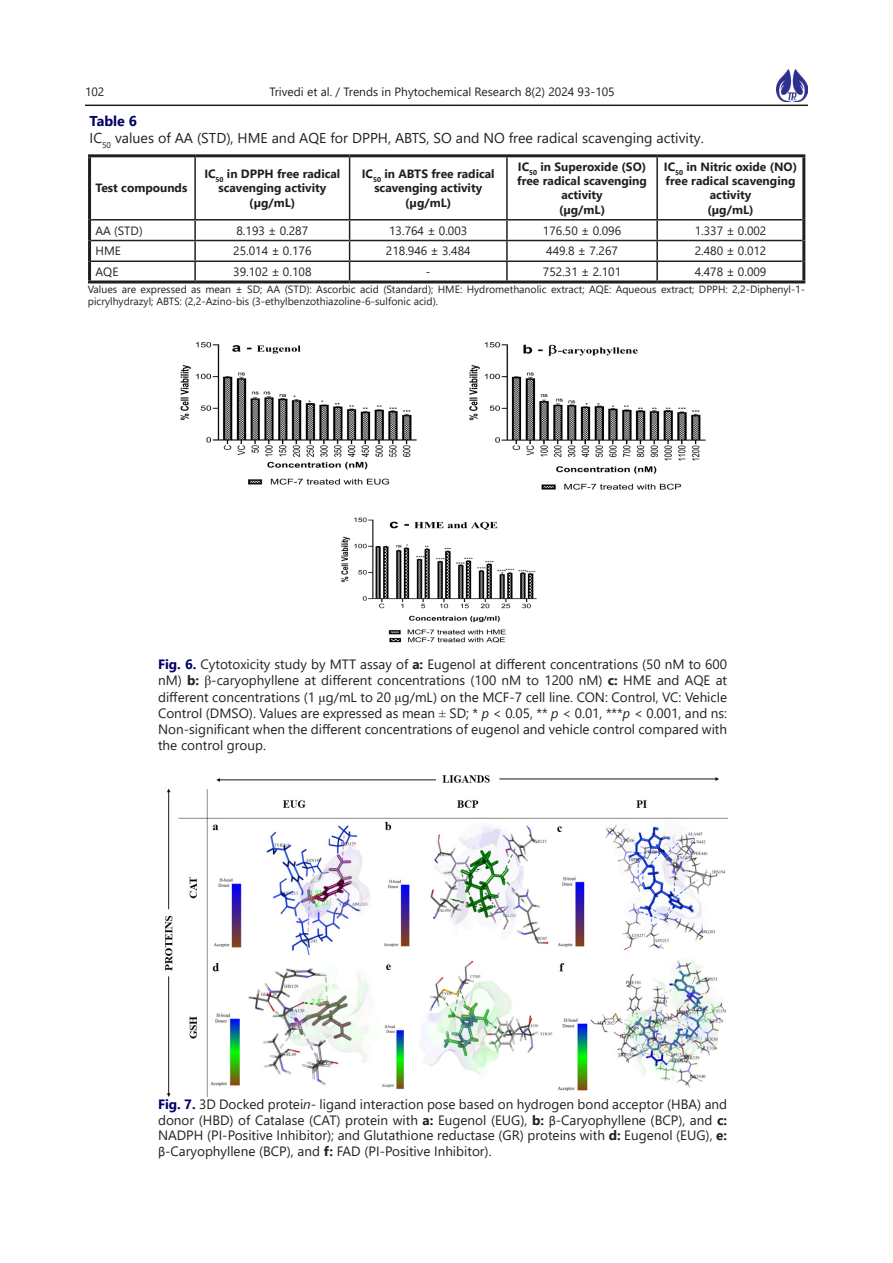
<style>
.page{position:relative;width:893px;height:1263px;background:#fff}
.page>*{position:absolute;margin:0;border:0;box-sizing:border-box;transform-origin:0 0}
.t1{font:14.25px "Segoe UI";color:#231f20}
.t2{font:700 14.25px "Segoe UI";color:#006}
.t3{font:13.5px/16.2px "Segoe UI";color:#231f20;text-align:justify}
.Main_Text{font:700 12px/14.4px "Segoe UI";color:#231f20;text-align:center}
.Main_Text-2{font:12px "Segoe UI";color:#231f20}
.Main_Text-3{font:10.5px/12.6px "Segoe UI";color:#231f20}
.s1{font-weight:700;color:#006}
.s2{font-weight:700}
.s3{font-family:"Times New Roman"}
.s4{font-style:italic}
.s5{font-family:"Calibri"}
</style>
<div class="page">
<hr style="left:85px;top:105px;width:723px;height:1px;background:#231f20">
<img style="left:776px;top:69px;width:32px;height:32px">
<hr style="left:194px;top:157px;width:2px;height:62px;background:#231f20">
<hr style="left:349px;top:157px;width:1px;height:62px;background:#231f20">
<hr style="left:506px;top:157px;width:2px;height:62px;background:#231f20">
<hr style="left:656px;top:157px;width:2px;height:62px;background:#231f20">
<hr style="left:91px;top:219px;width:104px;height:2px;background:#231f20">
<hr style="left:195px;top:219px;width:155px;height:2px;background:#231f20">
<hr style="left:350px;top:219px;width:157px;height:2px;background:#231f20">
<hr style="left:507px;top:219px;width:150px;height:2px;background:#231f20">
<hr style="left:657px;top:219px;width:145px;height:2px;background:#231f20">
<hr style="left:91px;top:240px;width:104px;height:1px;background:#231f20">
<hr style="left:195px;top:240px;width:155px;height:1px;background:#231f20">
<hr style="left:350px;top:240px;width:157px;height:1px;background:#231f20">
<hr style="left:507px;top:240px;width:150px;height:1px;background:#231f20">
<hr style="left:657px;top:240px;width:145px;height:1px;background:#231f20">
<hr style="left:91px;top:260px;width:104px;height:2px;background:#231f20">
<hr style="left:195px;top:260px;width:155px;height:2px;background:#231f20">
<svg style="left:194px;top:221px;width:2px;height:59px"></svg>
<hr style="left:350px;top:260px;width:157px;height:2px;background:#231f20">
<svg style="left:349px;top:221px;width:1px;height:59px"></svg>
<hr style="left:507px;top:260px;width:150px;height:2px;background:#231f20">
<svg style="left:506px;top:221px;width:2px;height:59px"></svg>
<hr style="left:657px;top:260px;width:145px;height:2px;background:#231f20">
<svg style="left:656px;top:221px;width:2px;height:59px"></svg>
<hr style="left:88px;top:154px;width:107px;height:3px;background:#231f20">
<hr style="left:88px;top:157px;width:3px;height:63px;background:#231f20">
<hr style="left:195px;top:154px;width:155px;height:3px;background:#231f20">
<hr style="left:350px;top:154px;width:157px;height:3px;background:#231f20">
<hr style="left:507px;top:154px;width:150px;height:3px;background:#231f20">
<hr style="left:657px;top:154px;width:148px;height:3px;background:#231f20">
<hr style="left:802px;top:157px;width:3px;height:63px;background:#231f20">
<hr style="left:88px;top:220px;width:3px;height:20px;background:#231f20">
<hr style="left:802px;top:220px;width:3px;height:20px;background:#231f20">
<hr style="left:88px;top:240px;width:3px;height:21px;background:#231f20">
<hr style="left:802px;top:240px;width:3px;height:21px;background:#231f20">
<hr style="left:88px;top:261px;width:3px;height:19px;background:#231f20">
<hr style="left:802px;top:261px;width:3px;height:19px;background:#231f20">
<hr style="left:88px;top:280px;width:107px;height:3px;background:#231f20">
<hr style="left:195px;top:280px;width:155px;height:3px;background:#231f20">
<hr style="left:350px;top:280px;width:157px;height:3px;background:#231f20">
<hr style="left:507px;top:280px;width:150px;height:3px;background:#231f20">
<hr style="left:657px;top:280px;width:148px;height:3px;background:#231f20">
<img style="left:180px;top:342px;width:526px;height:301px">
<img style="left:165px;top:775px;width:562px;height:321px">
<p class="Main_Text-2" style="left:85px;top:80px;width:21px">102</p>
<p class="Main_Text-2" style="left:269px;top:81px;width:347px">Trivedi et al. / Trends in Phytochemical Research 8(2) 2024 93-105</p>
<p class="t2" style="left:90px;top:108px;width:49px">Table 6</p>
<p class="t1" style="left:90px;top:125px;width:616px">IC<sub>50</sub> values of AA (STD), HME and AQE for DPPH, ABTS, SO and NO free radical scavenging activity.</p>
<p class="Main_Text" style="left:96px;top:180px;width:93px">Test compounds</p>
<p class="Main_Text" style="left:517px;top:158px;width:131px">IC<sub>50</sub> in Superoxide (SO) free radical scavenging activity</p>
<p class="Main_Text" style="left:559px;top:201px;width:48px">(µg/mL)</p>
<p class="Main_Text" style="left:664px;top:158px;width:135px">IC<sub>50</sub> in Nitric oxide (NO) free radical scavenging activity</p>
<p class="Main_Text" style="left:707px;top:201px;width:48px">(µg/mL)</p>
<p class="Main_Text" style="left:204px;top:165px;width:138px">IC<sub>50</sub> in DPPH free radical scavenging activity</p>
<p class="Main_Text" style="left:249px;top:194px;width:48px">(µg/mL)</p>
<p class="Main_Text" style="left:362px;top:165px;width:134px">IC<sub>50</sub> in ABTS free radical scavenging activity</p>
<p class="Main_Text" style="left:405px;top:194px;width:48px">(µg/mL)</p>
<p class="Main_Text-2" style="left:96px;top:219px;width:49px">AA (STD)</p>
<p class="Main_Text-2" style="left:236px;top:219px;width:73px">8.193 ± 0.287</p>
<p class="Main_Text-2" style="left:389px;top:219px;width:80px">13.764 ± 0.003</p>
<p class="Main_Text-2" style="left:543px;top:219px;width:80px">176.50 ± 0.096</p>
<p class="Main_Text-2" style="left:695px;top:219px;width:73px">1.337 ± 0.002</p>
<p class="Main_Text-2" style="left:96px;top:240px;width:27px">HME</p>
<p class="Main_Text-2" style="left:233px;top:240px;width:80px">25.014 ± 0.176</p>
<p class="Main_Text-2" style="left:386px;top:240px;width:86px">218.946 ± 3.484</p>
<p class="Main_Text-2" style="left:546px;top:240px;width:73px">449.8 ± 7.267</p>
<p class="Main_Text-2" style="left:695px;top:240px;width:73px">2.480 ± 0.012</p>
<p class="Main_Text-2" style="left:96px;top:260px;width:24px">AQE</p>
<p class="Main_Text-2" style="left:233px;top:260px;width:80px">39.102 ± 0.108</p>
<p class="Main_Text-2" style="left:426px;top:260px;width:6px">-</p>
<p class="Main_Text-2" style="left:543px;top:260px;width:80px">752.31 ± 2.101</p>
<p class="Main_Text-2" style="left:695px;top:260px;width:73px">4.478 ± 0.009</p>
<p class="Main_Text-3" style="left:88px;top:282px;width:719px">Values are expressed as mean ± SD; AA (STD): Ascorbic acid (Standard); HME: Hydromethanolic extract; AQE: Aqueous extract; DPPH: 2,2-Diphenyl-1- picrylhydrazyl; ABTS: (2,2-Azino-bis (3-ethylbenzothiazoline-6-sulfonic acid).</p>
<p class="t3" style="left:158px;top:655px;width:571px"><span class="s1">Fig. 6.</span> Cytotoxicity study by MTT assay of <span class="s2">a:</span> Eugenol at different concentrations (50 nM to 600 nM) <span class="s2">b:</span> <span class="s3">β</span>-caryophyllene at different concentrations (100 nM to 1200 nM) <span class="s2">c:</span> HME and AQE at different concentrations (1 <span class="s3">μ</span>g/mL to 20 <span class="s3">μ</span>g/mL) on the MCF-7 cell line. CON: Control, VC: Vehicle Control (DMSO). Values are expressed as mean <span class="s3">±</span> SD; * <span class="s4">p</span> &lt; 0.05, ** <span class="s4">p</span> &lt; 0.01, ***<span class="s4">p</span> &lt; 0.001, and ns:<br>Non-significant when the different concentrations of eugenol and vehicle control compared with the control group.</p>
<p class="t3" style="left:158px;top:1095px;width:571px;line-height:15.5px"><span class="s1">Fig. 7.</span> 3D Docked protei<span class="s4">n-</span> ligand interaction pose based on hydrogen bond acceptor (HBA) and donor (HBD) of Catalase (CAT) protein with <span class="s2">a:</span> Eugenol (EUG), <span class="s2">b:</span> <span class="s5">β</span>-Caryophyllene (BCP), and <span class="s2">c:<br></span>NADPH (PI-Positive Inhibitor); and Glutathione reductase (GR) proteins with <span class="s2">d:</span> Eugenol (EUG), <span class="s2">e: </span><span class="s5">β</span>-Caryophyllene (BCP), and <span class="s2">f:</span> FAD (PI-Positive Inhibitor).</p>
</div>
